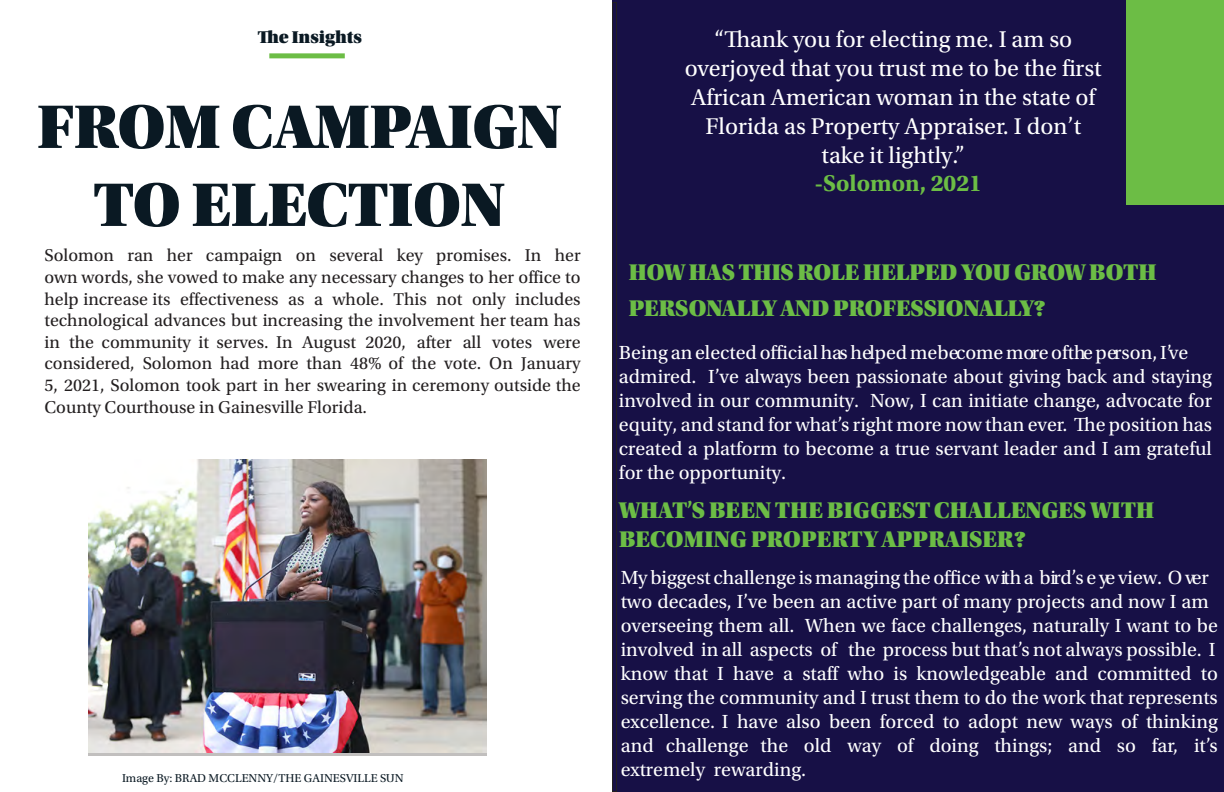
<style>
.page{position:relative;width:1224px;height:792px;background:#fff}
.page>*{position:absolute;margin:0;border:0;box-sizing:border-box;transform-origin:0 0}
.Story_Heading{font:65px "Utopia Std Black Headline";color:#0a1923}
.Story_Heading-2{font:24px/28.8px "Utopia Std";color:#fff;text-align:center}
.Story_Heading-3{font:24px/36px "Utopia Std Black Headline";letter-spacing:.01em;color:#6cbd45}
.Story_Heading-4{font:700 24px "Utopia Std";color:#6cbd45}
.Story_Heading-5{font:20px/24px "Utopia Std";color:#fff}
.Body_Text{font:18px/21.6px "Utopia Std";color:#231f20;text-align:justify}
.Page_Detail{font:18px "Utopia Std Black Headline";color:#0a1923}
.Story_Heading-6{font:12px "Utopia Std";color:#0a1923}
</style>
<div class="page">
<img style="left:88px;top:460px;width:399px;height:293px">
<div style="left:612px;top:0;width:612px;height:792px;background:#171046"></div>
<div style="left:269px;top:53px;width:76px;height:5px;background:#6cbd45"></div>
<div style="left:1127px;top:0;width:97px;height:205px;background:#6cbd45"></div>
<div style="left:612px;top:2px;width:5px;height:790px;border:1px solid #231f20"></div>
<p class="Page_Detail" style="left:258px;top:27px;width:105px">The Insights</p>
<p class="Story_Heading" style="left:37px;top:93px;width:525px">FROM CAMPAIGN</p>
<p class="Story_Heading" style="left:94px;top:171px;width:412px">TO ELECTION</p>
<p class="Body_Text" style="left:45px;top:245px;width:538px">Solomon ran her campaign on several key promises. In her own words, she vowed to make any necessary changes to her office to help increase its effectiveness as a whole. This not only includes technological advances but increasing the involvement her team has in the community it serves. In August 2020, after all votes were considered, Solomon had more than 48% of the vote. On January 5, 2021, Solomon took part in her swearing in ceremony outside the County Courthouse in Gainesville Florida.</p>
<p class="Story_Heading-6" style="left:122px;top:771px;width:283px">Image By: BRAD MCCLENNY/THE GAINESVILLE SUN</p>
<p class="Story_Heading-2" style="left:685px;top:26px;width:418px">“Thank you for electing me. I am so overjoyed that you trust me to be the first African American woman in the state of Florida as Property Appraiser. I don’t take it lightly.”</p>
<p class="Story_Heading-4" style="left:814px;top:170px;width:169px">-Solomon, 2021</p>
<p class="Story_Heading-3" style="left:629px;top:254px;width:529px">HOW HAS THIS ROLE HELPED YOU GROW BOTH<br>PERSONALLY AND PROFESSIONALLY?</p>
<p class="Story_Heading-5" style="left:619px;top:341px;width:595px">Being an elected officialhas helpedmebecome moreofthe person,I’ve admired. I’ve always been passionate about giving back and staying involved in our community. Now, I can initiate change, advocate for equity, and stand for what’s right more now than ever. The position has created a platform to become a true servant leader and I am grateful for the opportunity.</p>
<p class="Story_Heading-3" style="left:619px;top:496px;width:537px;line-height:28.8px">WHAT’S BEEN THE BIGGEST CHALLENGES WITH<br>BECOMING PROPERTY APPRAISER?</p>
<p class="Story_Heading-5" style="left:621px;top:566px;width:599px">My biggest challenge is managing the office with a bird’s e ye view. O ver two decades, I’ve been an active part of many projects and now I am overseeing them all. When we face challenges, naturally I want to be involved in all aspects of the process but that’s not always possible. I know that I have a staff who is knowledgeable and committed to serving the community and I trust them to do the work that represents excellence. I have also been forced to adopt new ways of thinking and challenge the old way of doing things; and so far, it’s extremely rewarding.</p>
</div>
